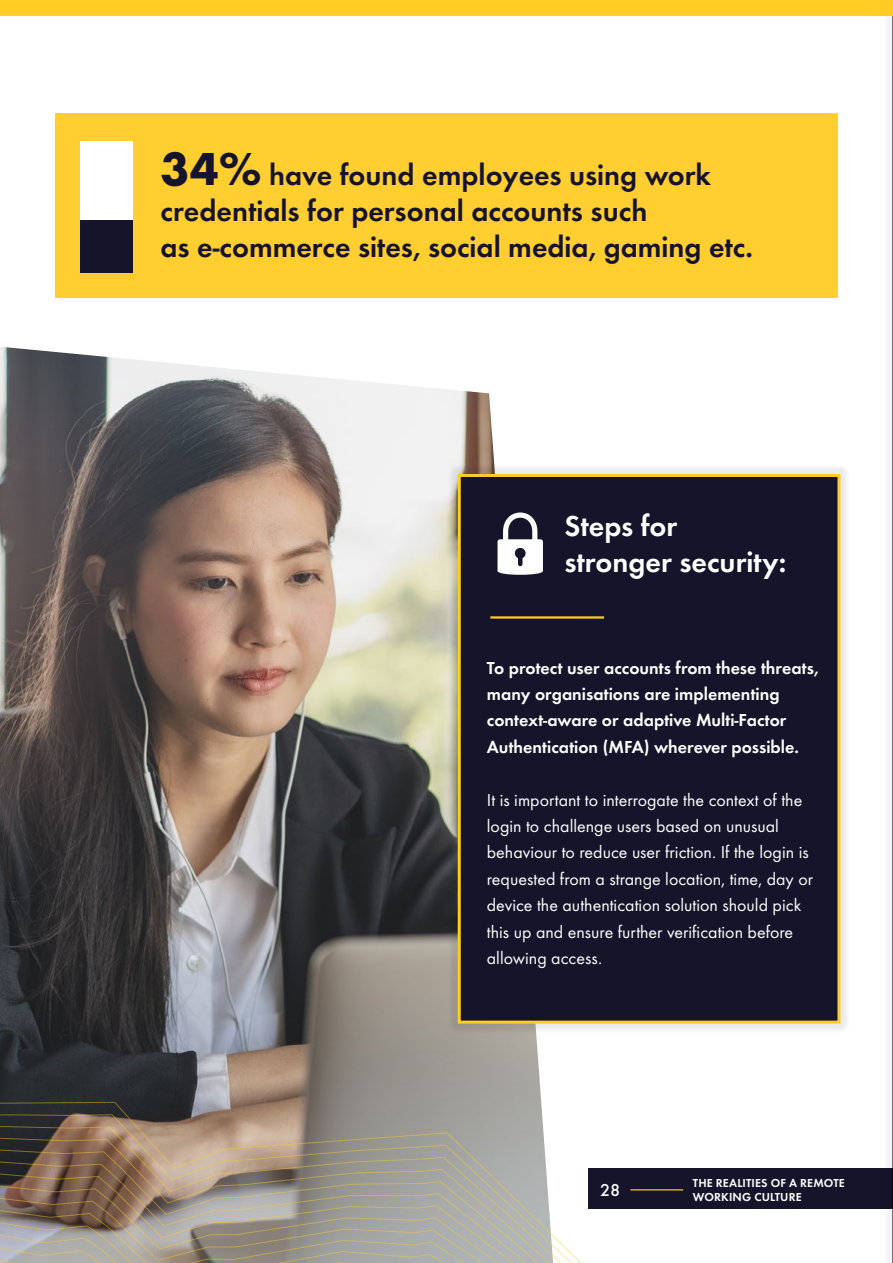
<style>
.page{position:relative;width:893px;height:1263px;background:#fff}
.page>*{position:absolute;margin:0;border:0;box-sizing:border-box;transform-origin:0 0}
.t1{font:600 30px/36px "Function Pro";color:#16142a}
.t2{font:600 30px/36px "Function Pro";color:#fff}
.t3{font:18px/26.4px "Function Pro";color:#fff}
.t4{font:600 18px/26.4px "Function Pro";color:#fff}
.t5{font:500 17.85px "Function Pro";color:#fff}
.t6{font:600 12px/14.4px "Function Pro";letter-spacing:.01em;color:#fff}
.s1{font-weight:700;font-size:48px}
</style>
<div class="page">
<img style="left:0;top:347px;width:542px;height:754px">
<div style="left:55px;top:113px;width:783px;height:184px;background:#ffce31"></div>
<div style="left:0;top:0;width:893px;height:16px;background:#ffcc26"></div>
<div style="left:81px;top:141px;width:52px;height:128px;background:#fff"></div>
<div style="left:81px;top:220px;width:52px;height:53px;background:#16142a"></div>
<div style="left:588px;top:1169px;width:305px;height:40px;background:#16142a"></div>
<hr style="left:630px;top:1189px;width:53px;height:1px;background:#ffcc26">
<div style="left:448px;top:464px;width:403px;height:570px;background:#000;opacity:.08"></div>
<div style="left:458px;top:474px;width:382px;height:549px;background:#16142a;border:3px solid #ffcc26"></div>
<hr style="left:490px;top:616px;width:114px;height:3px;background:#ffcc26">
<svg style="left:497px;top:512px;width:46px;height:63px"></svg>
<img style="left:0;top:1101px;width:596px;height:162px">
<div style="left:883px;top:0;width:10px;height:1263px;background:#f4f4f4"></div>
<hr style="left:892px;top:0;width:1px;height:1263px;background:#16142a">
<div style="left:874px;top:0;width:19px;height:16px;background:#ffcc26"></div>
<h1 class="t1" style="left:161px;top:156px;width:594px"><span class="s1">34%</span> have found employees using work credentials for personal accounts such<br>as e-commerce sites, social media, gaming etc.</h1>
<h1 class="t2" style="left:564px;top:508px;width:223px">Steps for stronger security:</h1>
<p class="t4" style="left:487px;top:654px;width:333px">To protect user accounts from these threats, many organisations are implementing context-aware or adaptive Multi-Factor Authentication (MFA) wherever possible.</p>
<p class="t3" style="left:487px;top:786px;width:328px">It is important to interrogate the context of the login to challenge users based on unusual behaviour to reduce user friction. If the login is requested from a strange location, time, day or device the authentication solution should pick this up and ensure further verification before allowing access.</p>
<p class="t5" style="left:600px;top:1179px;width:22px">28</p>
<p class="t6" style="left:693px;top:1176px;width:153px">THE REALITIES OF A REMOTE<br>WORKING CULTURE</p>
</div>
